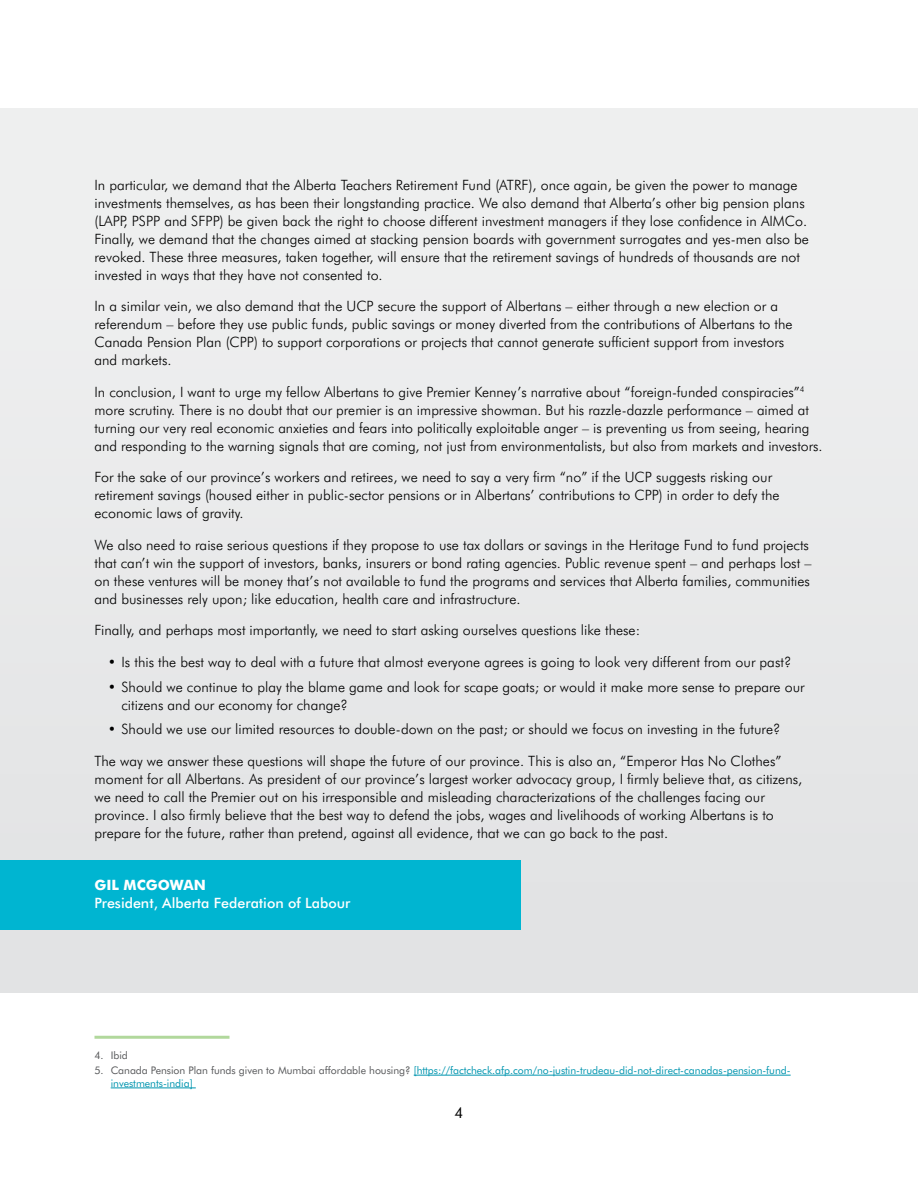
<style>
.page{position:relative;width:918px;height:1188px;background:#fff}
.page>*{position:absolute;margin:0;border:0;box-sizing:border-box;transform-origin:0 0}
.t1{font:15px "Futura BT";color:#000}
.t2{font:300 14.25px/18px "Futura BT";color:#000}
.t3{font:500 14.25px "Futura BT";color:#fff}
.t4{font:700 14.25px "Futura BT";color:#fff}
.t5{font:10.5px/12.8px "Futura BT";letter-spacing:-.005em;color:#0095af}
.t6{font:10.5px "Futura BT";color:#58595b}
.s1{color:#58595b}
</style>
<div class="page">
<div style="left:0;top:108px;width:918px;height:884px;background:#e9eaeb"></div>
<div style="left:0;top:860px;width:521px;height:69px;background:#00b5d1"></div>
<hr style="left:414px;top:1075px;width:377px;height:1px;background:#0095af">
<hr style="left:111px;top:1088px;width:85px;height:1px;background:#0095af">
<hr style="left:94px;top:1036px;width:136px;height:3px;background:#b1d89c">
<p class="t2" style="left:94px;top:176px;width:716px">In particular, we demand that the Alberta Teachers Retirement Fund (ATRF), once again, be given the power to manage investments themselves, as has been their longstanding practice. We also demand that Alberta’s other big pension plans (LAPP, PSPP and SFPP) be given back the right to choose different investment managers if they lose confidence in AIMCo.<br>Finally, we demand that the changes aimed at stacking pension boards with government surrogates and yes-men also be revoked. These three measures, taken together, will ensure that the retirement savings of hundreds of thousands are not invested in ways that they have not consented to.</p>
<p class="t2" style="left:94px;top:297px;width:700px">In a similar vein, we also demand that the UCP secure the support of Albertans – either through a new election or a referendum – before they use public funds, public savings or money diverted from the contributions of Albertans to the Canada Pension Plan (CPP) to support corporations or projects that cannot generate sufficient support from investors and markets.</p>
<p class="t2" style="left:94px;top:383px;width:730px">In conclusion, I want to urge my fellow Albertans to give Premier Kenney’s narrative about “foreign-funded conspiracies”<sup>4 </sup>more scrutiny. There is no doubt that our premier is an impressive showman. But his razzle-dazzle performance – aimed at turning our very real economic anxieties and fears into politically exploitable anger – is preventing us from seeing, hearing and responding to the warning signals that are coming, not just from environmentalists, but also from markets and investors.</p>
<p class="t2" style="left:94px;top:468px;width:687px">For the sake of our province’s workers and retirees, we need to say a very firm “no” if the UCP suggests risking our retirement savings (housed either in public-sector pensions or in Albertans’ contributions to CPP) in order to defy the economic laws of gravity.</p>
<p class="t2" style="left:94px;top:536px;width:719px">We also need to raise serious questions if they propose to use tax dollars or savings in the Heritage Fund to fund projects that can’t win the support of investors, banks, insurers or bond rating agencies. Public revenue spent – and perhaps lost – on these ventures will be money that’s not available to fund the programs and services that Alberta families, communities and businesses rely upon; like education, health care and infrastructure.</p>
<p class="t2" style="left:94px;top:621px;width:547px">Finally, and perhaps most importantly, we need to start asking ourselves questions like these:</p>
<p class="t2" style="left:108px;top:653px;width:685px">• Is this the best way to deal with a future that almost everyone agrees is going to look very different from our past?</p>
<p class="t2" style="left:121px;top:677px;width:685px;text-indent:-13px">• Should we continue to play the blame game and look for scape goats; or would it make more sense to prepare our citizens and our economy for change?</p>
<p class="t2" style="left:108px;top:720px;width:674px">• Should we use our limited resources to double-down on the past; or should we focus on investing in the future?</p>
<p class="t2" style="left:94px;top:752px;width:709px">The way we answer these questions will shape the future of our province. This is also an, “Emperor Has No Clothes” moment for all Albertans. As president of our province’s largest worker advocacy group, I firmly believe that, as citizens, we need to call the Premier out on his irresponsible and misleading characterizations of the challenges facing our province. I also firmly believe that the best way to defend the jobs, wages and livelihoods of working Albertans is to prepare for the future, rather than pretend, against all evidence, that we can go back to the past.</p>
<p class="t4" style="left:94px;top:876px;width:113px">GIL MCGOWAN</p>
<p class="t3" style="left:94px;top:894px;width:257px">President, Alberta Federation of Labour</p>
<p class="t6" style="left:94px;top:1049px;width:35px">4. Ibid</p>
<p class="t5" style="left:111px;top:1064px;width:681px;text-indent:-16px"><span class="s1">5. Canada Pension Plan funds given to Mumbai affordable housing?</span> [https://factcheck.afp.com/no-justin-trudeau-did-not-direct-canadas-pension-fund&shy;investments-india]</p>
<p class="t1" style="left:455px;top:1104px;width:10px">4</p>
</div>
